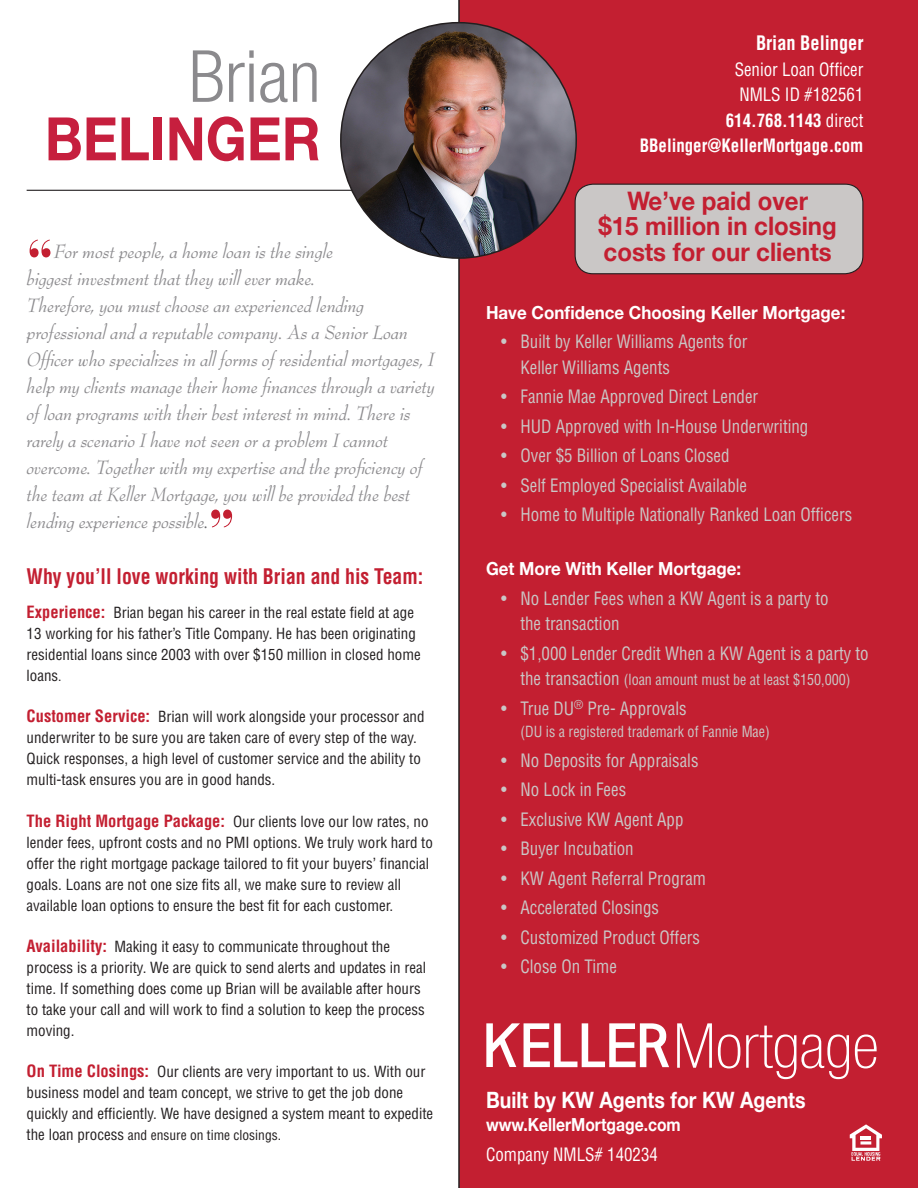
<style>
.page{position:relative;width:918px;height:1188px;background:#fff}
.page>*{position:absolute;margin:0;border:0;box-sizing:border-box;transform-origin:0 0}
.t1{font:300 condensed 72px "Helvetica Neue";color:#8b8a8d}
.t2{font:700 60px "Helvetica Neue";color:#c61f3e;scale:.9 1}
.t3{font:700 57px "Bauer Bodoni";color:#c31f31;scale:.94 1}
.t4{font:700 25.5px/25.5px "Helvetica Neue";color:#c31f31;text-align:center;scale:.94 1}
.t5{font:700 22.5px "Helvetica Neue";color:#fff;scale:.87 1}
.t6{font:italic 21px/27px "Bernhard Modern Std";color:#8b8a8d;scale:.94 1}
.t7{font:700 condensed 21px "Helvetica";color:#c31f31;scale:.94 1}
.t8{font:700 condensed 19.5px "Helvetica";color:#fff;scale:.94 1}
.t9{font:condensed 18px/25.5px "Helvetica";color:#cac7c6;scale:.94 1}
.t10{font:700 condensed 18px/25.5px "Helvetica";color:#fff;text-align:right;scale:.94 1}
.t11{font:700 18px "Helvetica Neue";color:#fff;scale:.94 1}
.t12{font:700 18px "Helvetica Neue";color:#fff;scale:.87 1}
.t13{font:condensed 18px "Helvetica";color:#fff;scale:.94 1}
.t14{font:condensed 15px/21px "Helvetica";color:#231f20}
.t15{font:condensed 15px "Helvetica";color:#cac7c6;scale:.94 1}
.t16{font:condensed 13.5px "Helvetica";color:#231f20}
.s1{color:#646569}
.s2{font-weight:700;font-size:16.5px;color:#c31f31}
.s3{font-size:13.5px}
.s4{font-size:15px}
.s5{font-weight:400}
.s6{font-size:18px}
</style>
<div class="page">
<div style="left:458px;top:0;width:460px;height:1188px;background:#c31f31"></div>
<hr style="left:27px;top:190px;width:376px;height:1px;background:#231f20">
<svg style="left:486px;top:1023px;width:183px;height:44px"></svg>
<svg style="left:677px;top:1023px;width:35px;height:45px"></svg>
<svg style="left:718px;top:1034px;width:22px;height:34px"></svg>
<svg style="left:746px;top:1026px;width:103px;height:53px;background:#ce4a58"></svg>
<svg style="left:855px;top:1034px;width:22px;height:34px"></svg>
<svg style="left:850px;top:1124px;width:32px;height:37px"></svg>
<svg style="left:861px;top:1141px;width:10px;height:4px"></svg>
<div style="left:575px;top:184px;width:288px;height:90px;background:#cac7c6;border-radius:18px"></div>
<div style="left:575px;top:184px;width:288px;height:90px;border:1px solid #231f20;border-radius:18px"></div>
<img style="left:341px;top:23px;width:235px;height:235px;border-radius:118px">
<h1 class="t1" style="left:189px;top:35px;width:133px">Brian</h1>
<h2 class="t2" style="left:45px;top:92px;width:308px">BELINGER</h2>
<h3 class="t3" style="left:27px;top:227px;width:30px">“</h3>
<p class="t6" style="left:27px;top:239px;width:435px;text-indent:27px">For most people, a home loan is the single<br>biggest investment that they will ever make.<br>Therefore, you must choose an experienced lending professional and a reputable company. As a Senior Loan Officer who specializes in all forms of residential mortgages, I help my clients manage their home finances through a variety of loan programs with their best interest in mind. There is rarely a scenario I have not seen or a problem I cannot overcome. Together with my expertise and the proficiency of the team at Keller Mortgage, you will be provided the best lending experience possible<span class="s1">.</span></p>
<h3 class="t3" style="left:208px;top:497px;width:30px">”</h3>
<h3 class="t7" style="left:27px;top:563px;width:423px">Why you’ll love working with Brian and his Team:</h3>
<p class="t14" style="left:27px;top:602px;width:396px"><span class="s2">Experience:</span> Brian began his career in the real estate field at age 13 working for his father’s Title Company. He has been originating residential loans since 2003 with over $150 million in closed home loans<span class="s3">.</span></p>
<p class="t14" style="left:27px;top:706px;width:400px"><span class="s2">Customer Service:</span> Brian will work alongside your processor and underwriter to be sure you are taken care of every step of the way.<br>Quick responses, a high level of customer service and the ability to multi-task ensures you are in good hands.</p>
<p class="t14" style="left:27px;top:811px;width:408px"><span class="s2">The Right Mortgage Package:</span> Our clients love our low rates, no lender fees, upfront costs and no PMI options. We truly work hard to offer the right mortgage package tailored to fit your buyers’ financial goals. Loans are not one size fits all, we make sure to review all available loan options to ensure the best fit for each customer.</p>
<p class="t14" style="left:27px;top:936px;width:401px"><span class="s2">Availability:</span> Making it easy to communicate throughout the process is a priority. We are quick to send alerts and updates in real time. If something does come up Brian will be available after hours to take your call and will work to find a solution to keep the process moving.</p>
<p class="t14" style="left:27px;top:1061px;width:408px"><span class="s2">On Time Closings:</span> Our clients are very important to us. With our business model and team concept, we strive to get the job done quickly and efficiently. We have designed a system meant to expedite</p>
<p class="t16" style="left:27px;top:1127px;width:256px"><span class="s4">the loan process</span> and ensure on time closings.</p>
<h3 class="t8" style="left:756px;top:31px;width:116px">Brian Belinger</h3>
<p class="t10" style="left:640px;top:56px;width:240px"><span class="s5">Senior Loan Officer<br>NMLS ID #182561<br></span>614.768.1143 <span class="s5">direct<br></span>BBelinger@KellerMortgage.com</p>
<h3 class="t4" style="left:599px;top:189px;width:255px">We’ve paid over<br>$15 million in closing costs for our clients</h3>
<p class="t11" style="left:486px;top:298px;width:384px">Have Confidence Choosing Keller Mortgage:</p>
<p class="t9" style="left:520px;top:329px;width:243px;text-indent:-19px">• Built by Keller Williams Agents for<br>Keller Williams Agents</p>
<p class="t9" style="left:501px;top:384px;width:275px">• Fannie Mae Approved Direct Lender</p>
<p class="t9" style="left:501px;top:413px;width:329px">• HUD Approved with In-House Underwriting</p>
<p class="t9" style="left:501px;top:443px;width:245px">• Over $5 Billion of Loans Closed</p>
<p class="t9" style="left:501px;top:472px;width:263px">• Self Employed Specialist Available</p>
<p class="t9" style="left:501px;top:502px;width:375px">• Home to Multiple Nationally Ranked Loan Officers</p>
<p class="t11" style="left:486px;top:555px;width:273px">Get More With Keller Mortgage:</p>
<p class="t9" style="left:520px;top:585px;width:329px;text-indent:-19px">• No Lender Fees when a KW Agent is a party to the transaction</p>
<p class="t9" style="left:501px;top:641px;width:393px">• $1,000 Lender Credit When a KW Agent is a party to</p>
<p class="t15" style="left:520px;top:671px;width:353px"><span class="s6">the transaction</span> (loan amount must be at least $150,000)</p>
<p class="t9" style="left:501px;top:696px;width:199px">• True DU<sup>®</sup> Pre- Approvals</p>
<p class="t15" style="left:521px;top:722px;width:267px">(DU is a registered trademark of Fannie Mae)</p>
<p class="t9" style="left:501px;top:747px;width:212px">• No Deposits for Appraisals</p>
<p class="t9" style="left:501px;top:777px;width:135px">• No Lock in Fees</p>
<p class="t9" style="left:501px;top:806px;width:196px">• Exclusive KW Agent App</p>
<p class="t9" style="left:501px;top:836px;width:143px">• Buyer Incubation</p>
<p class="t9" style="left:501px;top:865px;width:220px">• KW Agent Referral Program</p>
<p class="t9" style="left:501px;top:895px;width:170px">• Accelerated Closings</p>
<p class="t9" style="left:501px;top:924px;width:213px">• Customized Product Offers</p>
<p class="t9" style="left:501px;top:954px;width:125px">• Close On Time</p>
<h3 class="t5" style="left:486px;top:1082px;width:369px">Built by KW Agents for KW Agents</h3>
<p class="t12" style="left:486px;top:1111px;width:225px">www.KellerMortgage.com</p>
<p class="t13" style="left:486px;top:1143px;width:185px">Company NMLS# 140234</p>
</div>
